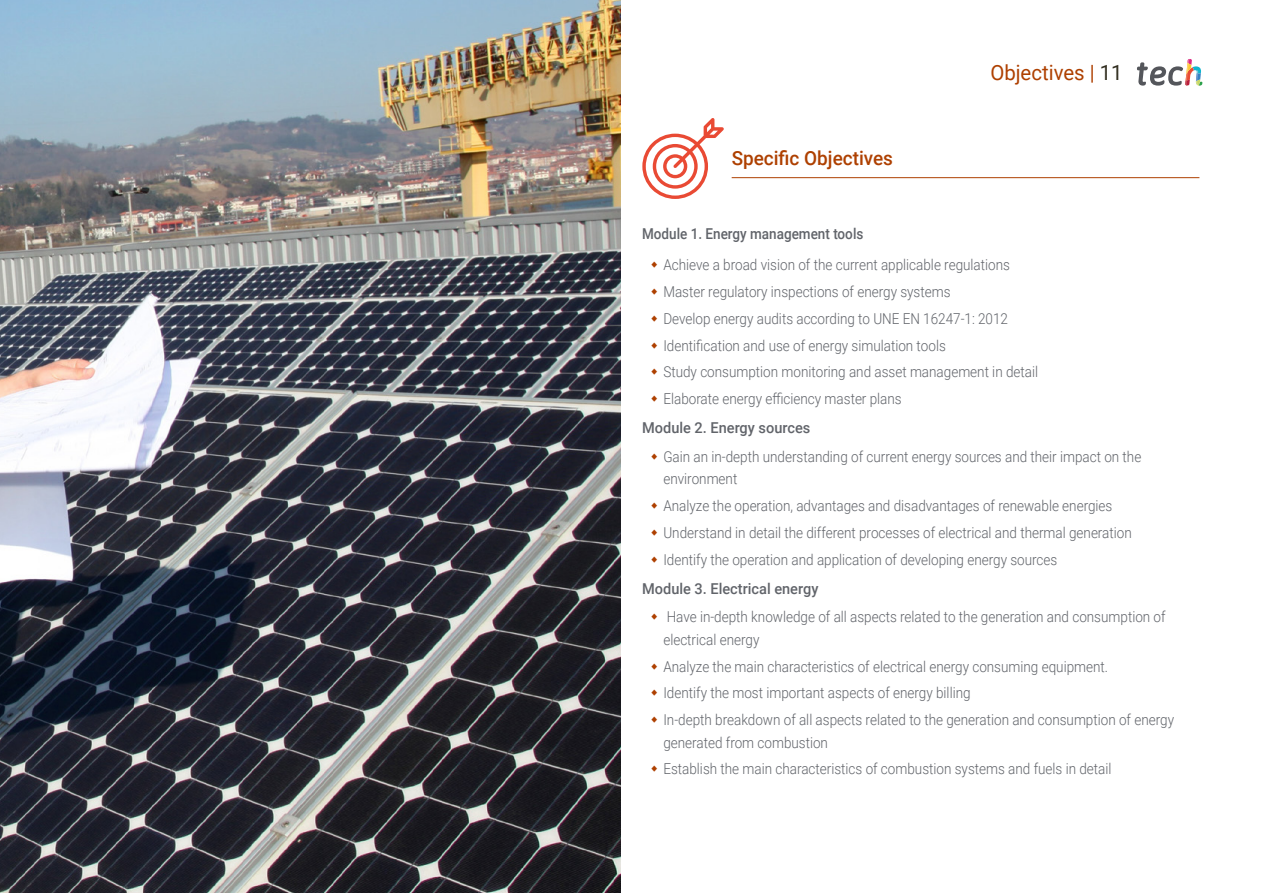
<style>
.page{position:relative;width:1263px;height:893px;background:#fff}
.page>*{position:absolute;margin:0;border:0;box-sizing:border-box;transform-origin:0 0}
.t1{font:21px "Roboto";color:#ae4000}
.t2{font:500 19.5px "Roboto";color:#ae4000}
.t3{font:300 15px/26.7px "Roboto";color:#61646a;scale:.9 1}
.t4{font:500 15px "Roboto";color:#61646a}
.t5{font:500 15px "Roboto";color:#61646a;scale:.9 1}
.s1{color:#312e20}
</style>
<div class="page">
<hr style="left:732px;top:177px;width:467px;height:1px;background:#ae4000">
<svg style="left:642px;top:118px;width:82px;height:81px"></svg>
<svg style="left:1137px;top:59px;width:65px;height:27px"></svg>
<img style="left:0;top:0;width:621px;height:893px">
<h2 class="t2" style="left:732px;top:145px;width:163px">Specific Objectives</h2>
<h1 class="t1" style="left:990px;top:57px;width:134px">Objectives | <span class="s1">11</span></h1>
<p class="t5" style="left:642px;top:223px;width:247px">Module 1. Energy management tools</p>
<p class="t3" style="left:663px;top:251px;width:418px">Achieve a broad vision of the current applicable regulations Master regulatory inspections of energy systems<br>Develop energy audits according to UNE EN 16247-1: 2012<br>Identification and use of energy simulation tools<br>Study consumption monitoring and asset management in detail Elaborate energy efficiency master plans</p>
<p class="t4" style="left:642px;top:417px;width:170px">Module 2. Energy sources</p>
<p class="t3" style="left:663px;top:445px;width:533px;line-height:22.5px">Gain an in-depth understanding of current energy sources and their impact on the environment</p>
<p class="t3" style="left:663px;top:492px;width:522px">Analyze the operation, advantages and disadvantages of renewable energies<br>Understand in detail the different processes of electrical and thermal generation<br>Identify the operation and application of developing energy sources</p>
<p class="t4" style="left:642px;top:578px;width:178px">Module 3. Electrical energy</p>
<p class="t3" style="left:663px;top:605px;width:559px;line-height:22.5px">Have in-depth knowledge of all aspects related to the generation and consumption of electrical energy</p>
<p class="t3" style="left:663px;top:652px;width:569px">Analyze the main characteristics of electrical energy consuming equipment.<br>Identify the most important aspects of energy billing<br>In-depth breakdown of all aspects related to the generation and consumption of energy</p>
<p class="t3" style="left:663px;top:728px;width:499px">generated from combustion<br>Establish the main characteristics of combustion systems and fuels in detail</p>
</div>
